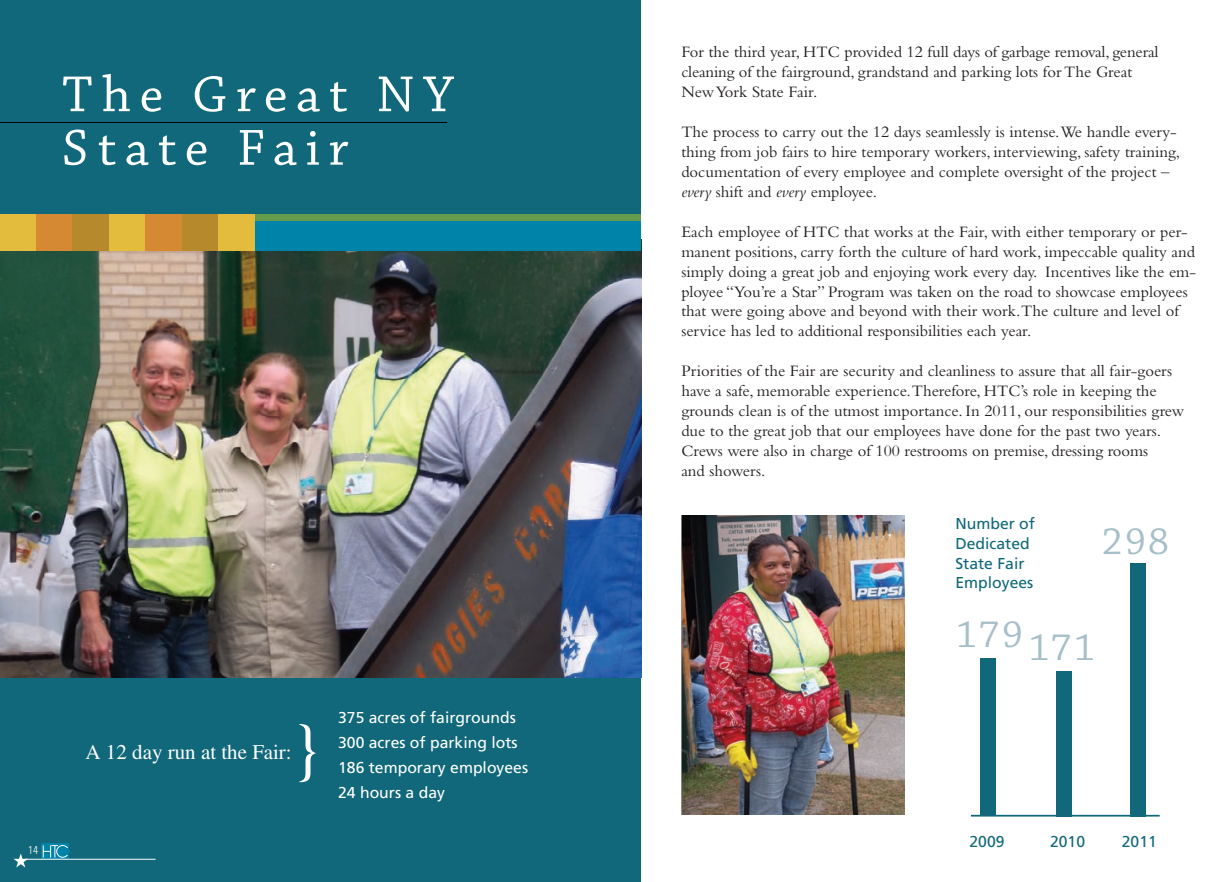
<style>
.page{position:relative;width:1229px;height:882px;background:#fff}
.page>*{position:absolute;margin:0;border:0;box-sizing:border-box;transform-origin:0 0}
.t1{font:67.55px "Times";color:#fff}
.t2{font:53.38px/53.6px "Chaparral Pro";letter-spacing:.16em;color:#fff}
.t3{font:39.55px "Chaparral Pro";letter-spacing:.06em;color:#a6bfc8}
.t4{font:21px "Times";color:#fff}
.t5{font:16.62px/19.9px "Bembo";color:#231f20}
.t6{font:15.75px/24.8px "Frutiger";color:#fff}
.t7{font:15.75px/19.6px "Frutiger";color:#10687a}
.t8{font:300 condensed 11.38px "Univers";color:#fff}
.s1{font-style:italic}
</style>
<div class="page">
<img style="left:681px;top:515px;width:223px;height:300px">
<hr style="left:971px;top:815px;width:188px;height:2px;background:#10687a">
<div style="left:979px;top:659px;width:16px;height:157px;background:#10687a"></div>
<div style="left:1056px;top:671px;width:15px;height:145px;background:#10687a"></div>
<div style="left:1130px;top:563px;width:16px;height:253px;background:#10687a"></div>
<div style="left:0;top:0;width:640px;height:882px;background:#10687a"></div>
<hr style="left:0;top:122px;width:447px;height:1px;background:#000">
<img style="left:0;top:240px;width:641px;height:437px">
<svg style="left:41px;top:844px;width:28px;height:15px"></svg>
<svg style="left:43px;top:845px;width:15px;height:12px"></svg>
<div style="left:57px;top:846px;width:11px;height:11px;background:#0083a9;border-radius:50%"></div>
<div style="left:56px;top:845px;width:13px;height:13px;border:1px solid #fff;border-radius:50%"></div>
<svg style="left:67px;top:848px;width:2px;height:7px"></svg>
<svg style="left:13px;top:853px;width:15px;height:15px"></svg>
<hr style="left:25px;top:859px;width:131px;height:1px;background:#fff">
<div style="left:249px;top:214px;width:391px;height:37px;background:#0083a9"></div>
<div style="left:0;top:214px;width:36px;height:37px;background:#e4bc3d"></div>
<div style="left:36px;top:214px;width:37px;height:37px;background:#d68933"></div>
<div style="left:73px;top:214px;width:36px;height:37px;background:#b6892c"></div>
<div style="left:109px;top:214px;width:37px;height:37px;background:#e4bc3d"></div>
<div style="left:146px;top:214px;width:36px;height:37px;background:#d68933"></div>
<div style="left:182px;top:214px;width:36px;height:37px;background:#b6892c"></div>
<div style="left:218px;top:214px;width:37px;height:37px;background:#e4bc3d"></div>
<div style="left:255px;top:214px;width:385px;height:7px;background:#649b4c"></div>
<h2 class="t2" style="left:62px;top:70px;width:393px">The Great NY<br>State Fair</h2>
<p class="t8" style="left:28px;top:843px;width:12px">14</p>
<p class="t4" style="left:86px;top:740px;width:208px">A 12 day run at the Fair:</p>
<h1 class="t1" style="left:290px;top:709px;width:34px">}</h1>
<p class="t6" style="left:338px;top:705px;width:191px">375 acres of fairgrounds<br>300 acres of parking lots<br>186 temporary employees<br>24 hours a day</p>
<p class="t5" style="left:681px;top:42px;width:478px">For the third year, HTC provided 12 full days of garbage removal, general cleaning of the fairground, grandstand and parking lots for The Great<br>New York State Fair.</p>
<p class="t5" style="left:681px;top:121px;width:500px">The process to carry out the 12 days seamlessly is intense.We handle every&shy;thing from job fairs to hire temporary workers, interviewing, safety training, documentation of every employee and complete oversight of the project – <span class="s1">every</span> shift and <span class="s1">every</span> employee.</p>
<p class="t5" style="left:681px;top:221px;width:516px">Each employee of HTC that works at the Fair, with either temporary or per&shy;manent positions, carry forth the culture of hard work, impeccable quality and simply doing a great job and enjoying work every day. Incentives like the em&shy;ployee “You’re a Star” Program was taken on the road to showcase employees that were going above and beyond with their work.The culture and level of service has led to additional responsibilities each year.</p>
<p class="t5" style="left:681px;top:361px;width:504px">Priorities of the Fair are security and cleanliness to assure that all fair-goers have a safe, memorable experience.Therefore, HTC’s role in keeping the grounds clean is of the utmost importance. In 2011, our responsibilities grew due to the great job that our employees have done for the past two years.<br>Crews were also in charge of 100 restrooms on premise, dressing rooms<br>and showers.</p>
<p class="t7" style="left:955px;top:514px;width:81px">Number of<br>Dedicated<br>State Fair<br>Employees</p>
<h3 class="t3" style="left:956px;top:620px;width:140px">179171</h3>
<h3 class="t3" style="left:1102px;top:519px;width:68px">298</h3>
<p class="t7" style="left:969px;top:831px;width:37px">2009</p>
<p class="t7" style="left:1050px;top:831px;width:37px">2010</p>
<p class="t7" style="left:1121px;top:831px;width:37px">2011</p>
</div>
